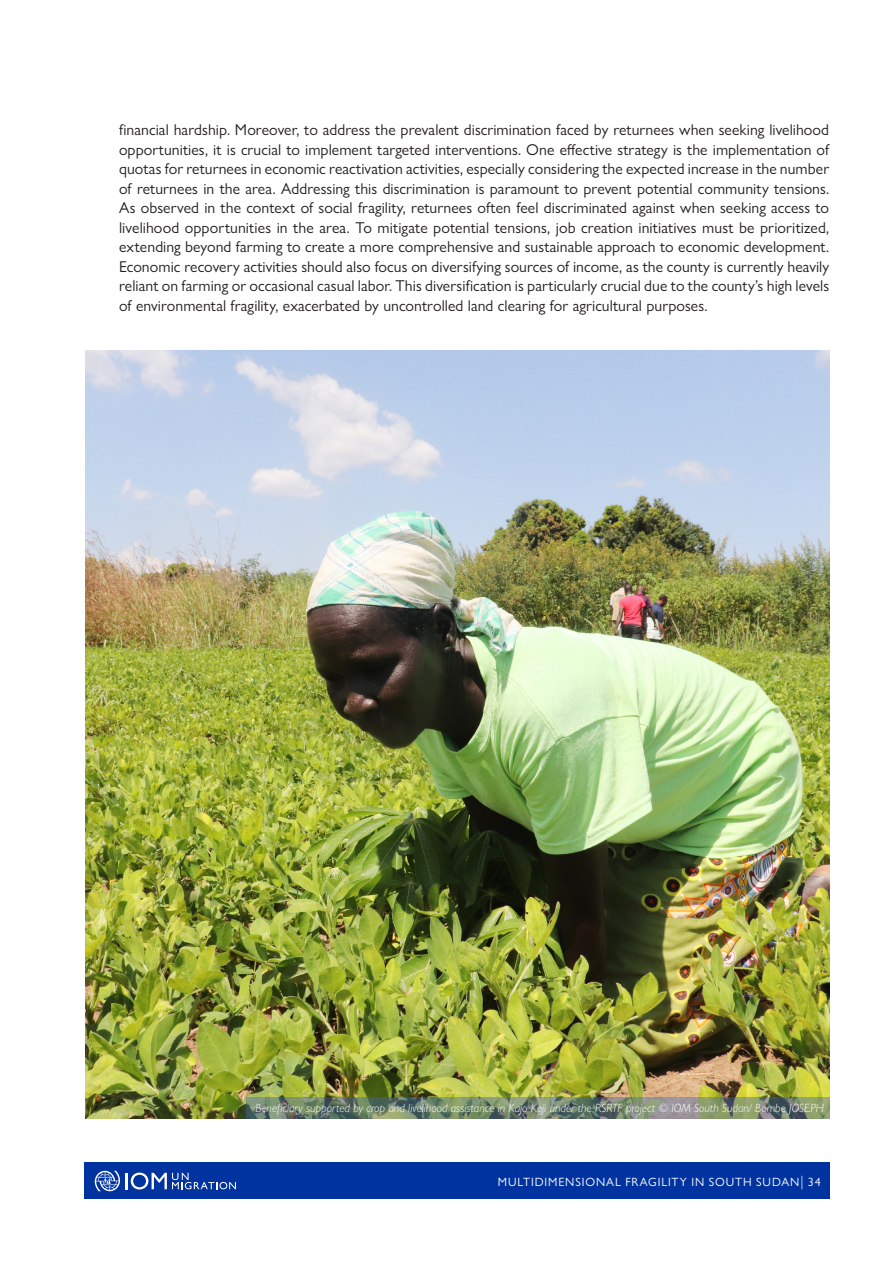
<style>
.page{position:relative;width:893px;height:1263px;background:#fff}
.page>*{position:absolute;margin:0;border:0;box-sizing:border-box;transform-origin:0 0}
.t1{font:15.75px/19.5px "Gill Sans Nova";letter-spacing:.005em;color:#231f20;text-align:justify}
.t2{font:italic 300 12px "Gill Sans Nova";color:#fff}
.t3{font:12px "Gill Sans Nova";letter-spacing:.075em;color:#fff}
.s1{font-weight:300;font-size:15px}
</style>
<div class="page">
<div style="left:84px;top:1162px;width:745px;height:37px;background:#0033a0"></div>
<hr style="left:125px;top:1173px;width:3px;height:16px;background:#fff">
<svg style="left:131px;top:1172px;width:105px;height:17px"></svg>
<svg style="left:95px;top:1171px;width:25px;height:20px"></svg>
<img style="left:85px;top:351px;width:744px;height:767px">
<svg style="left:246px;top:1097px;width:583px;height:21px;background:#73836d"></svg>
<p class="t1" style="left:119px;top:120px;width:712px">financial hardship. Moreover, to address the prevalent discrimination faced by returnees when seeking livelihood opportunities, it is crucial to implement targeted interventions. One effective strategy is the implementation of quotas for returnees in economic reactivation activities, especially considering the expected increase in the number of returnees in the area. Addressing this discrimination is paramount to prevent potential community tensions.<br>As observed in the context of social fragility, returnees often feel discriminated against when seeking access to livelihood opportunities in the area. To mitigate potential tensions, job creation initiatives must be prioritized, extending beyond farming to create a more comprehensive and sustainable approach to economic development.<br>Economic recovery activities should also focus on diversifying sources of income, as the county is currently heavily reliant on farming or occasional casual labor. This diversification is particularly crucial due to the county’s high levels of environmental fragility, exacerbated by uncontrolled land clearing for agricultural purposes.</p>
<p class="t2" style="left:255px;top:1101px;width:570px">Beneficiary supported by crop and livelihood assistance in Kajo Keji under the RSRTF project © IOM South Sudan/ Bombe JOSEPH</p>
<p class="t3" style="left:498px;top:1175px;width:324px">MULTIDIMENSIONAL FRAGILITY IN SOUTH SUDAN<span class="s1">|</span> 34</p>
</div>
